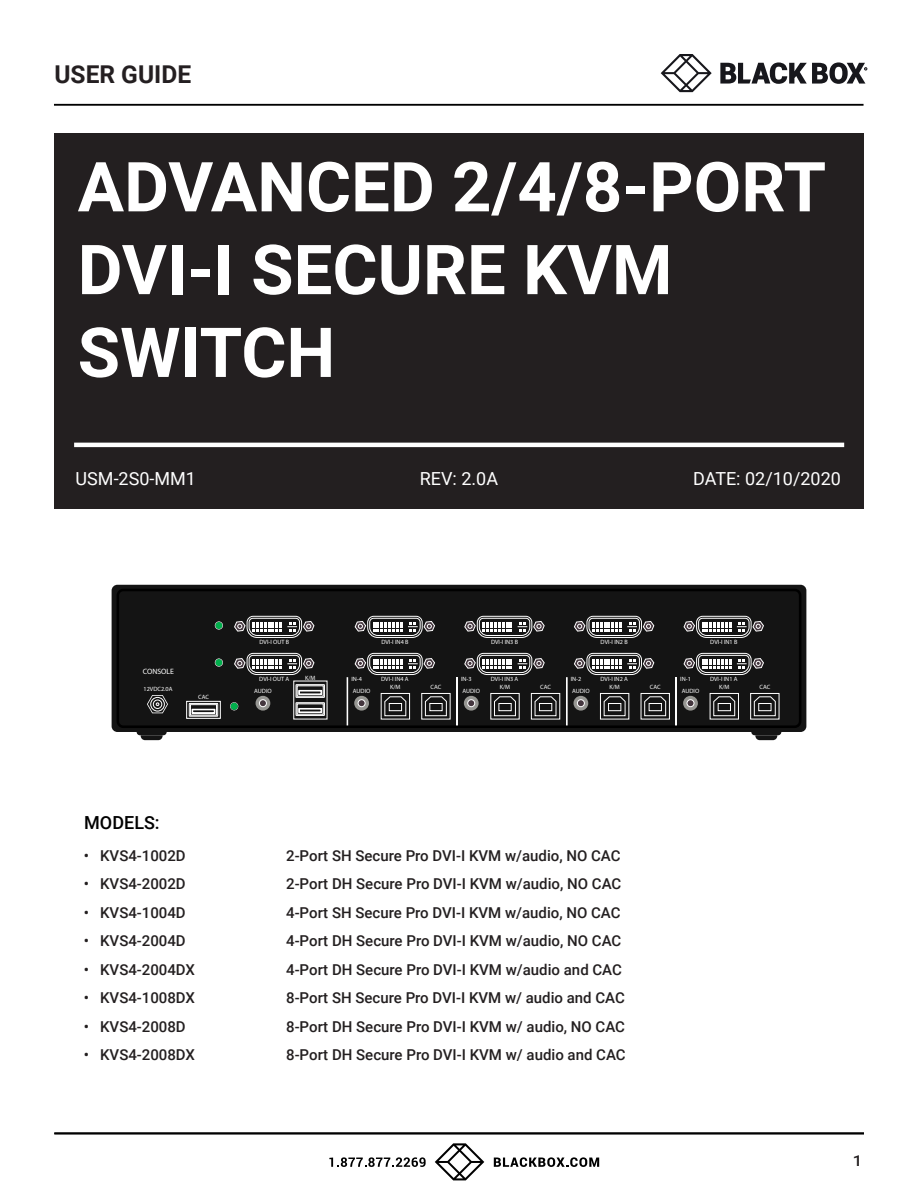
<style>
.page{position:relative;width:918px;height:1188px;background:#fff}
.page>*{position:absolute;margin:0;border:0;box-sizing:border-box;transform-origin:0 0}
.t1{font:700 69px/82.8px "Roboto";color:#fff}
.t2{font:700 24.6px "Roboto";color:#241f21}
.t3{font:18px "Roboto";color:#fff}
.t4{font:500 18px "Roboto";color:#000}
.t5{font:500 15px "Roboto";color:#231f20}
.t6{font:500 15px "Roboto";color:#231f20;scale:1.12 1}
.t7{font:7.8px "Myriad Pro";color:#fff}
.t8{font:6.15px "Myriad Pro";color:#fff}
</style>
<div class="page">
<svg style="left:661px;top:54px;width:51px;height:38px"></svg>
<svg style="left:720px;top:62px;width:147px;height:22px"></svg>
<hr style="left:54px;top:104px;width:810px;height:2px;background:#000">
<div style="left:54px;top:133px;width:810px;height:376px;background:#231f20"></div>
<hr style="left:74px;top:443px;width:770px;height:4px;background:#fff">
<div style="left:112px;top:585px;width:694px;height:147px;background:#141414;border-radius:6px"></div>
<svg style="left:230px;top:702px;width:8px;height:8px"></svg>
<svg style="left:295px;top:684px;width:30px;height:32px"></svg>
<div style="left:299px;top:690px;width:23px;height:5px;border:1px solid #fff"></div>
<svg style="left:189px;top:703px;width:29px;height:14px"></svg>
<div style="left:192px;top:709px;width:23px;height:5px;border:1px solid #fff"></div>
<div style="left:186px;top:701px;width:35px;height:18px;border:1px solid #fff"></div>
<svg style="left:147px;top:695px;width:21px;height:18px"></svg>
<div style="left:256px;top:696px;width:14px;height:15px;background:#979793;border-radius:50%"></div>
<div style="left:259px;top:700px;width:7px;height:7px;background:#44363e;border-radius:50%"></div>
<div style="left:259px;top:699px;width:8px;height:8px;border:1px solid #fff;border-radius:50%"></div>
<svg style="left:354px;top:696px;width:15px;height:15px"></svg>
<div style="left:358px;top:700px;width:7px;height:7px;background:#44363e;border-radius:50%"></div>
<div style="left:358px;top:699px;width:7px;height:8px;border:1px solid #fff;border-radius:50%"></div>
<svg style="left:464px;top:696px;width:15px;height:15px"></svg>
<div style="left:468px;top:700px;width:7px;height:7px;background:#44363e;border-radius:50%"></div>
<div style="left:467px;top:699px;width:8px;height:8px;border:1px solid #fff;border-radius:50%"></div>
<svg style="left:573px;top:696px;width:15px;height:15px"></svg>
<div style="left:577px;top:700px;width:7px;height:7px;background:#44363e;border-radius:50%"></div>
<div style="left:577px;top:699px;width:8px;height:8px;border:1px solid #fff;border-radius:50%"></div>
<svg style="left:683px;top:696px;width:15px;height:15px"></svg>
<div style="left:687px;top:700px;width:7px;height:7px;background:#44363e;border-radius:50%"></div>
<div style="left:687px;top:699px;width:7px;height:8px;border:1px solid #fff;border-radius:50%"></div>
<div style="left:381px;top:693px;width:29px;height:26px;border:1px solid #fff"></div>
<svg style="left:384px;top:696px;width:22px;height:20px"></svg>
<div style="left:389px;top:703px;width:13px;height:8px;border:1px solid #fff"></div>
<div style="left:421px;top:693px;width:29px;height:26px;border:1px solid #fff"></div>
<svg style="left:425px;top:696px;width:22px;height:20px"></svg>
<div style="left:430px;top:703px;width:12px;height:8px;border:1px solid #fff"></div>
<svg style="left:494px;top:696px;width:22px;height:20px"></svg>
<div style="left:499px;top:703px;width:12px;height:8px;border:1px solid #fff"></div>
<div style="left:531px;top:693px;width:29px;height:26px;border:1px solid #fff"></div>
<svg style="left:535px;top:696px;width:22px;height:20px"></svg>
<div style="left:539px;top:703px;width:13px;height:8px;border:1px solid #fff"></div>
<div style="left:600px;top:693px;width:29px;height:26px;border:1px solid #fff"></div>
<svg style="left:604px;top:696px;width:22px;height:20px"></svg>
<div style="left:608px;top:703px;width:13px;height:8px;border:1px solid #fff"></div>
<div style="left:641px;top:693px;width:29px;height:26px;border:1px solid #fff"></div>
<svg style="left:644px;top:696px;width:22px;height:20px"></svg>
<div style="left:649px;top:703px;width:13px;height:8px;border:1px solid #fff"></div>
<div style="left:710px;top:693px;width:29px;height:26px;border:1px solid #fff"></div>
<svg style="left:713px;top:696px;width:22px;height:20px"></svg>
<div style="left:718px;top:703px;width:13px;height:8px;border:1px solid #fff"></div>
<div style="left:750px;top:693px;width:29px;height:26px;border:1px solid #fff"></div>
<svg style="left:754px;top:696px;width:22px;height:20px"></svg>
<div style="left:758px;top:703px;width:13px;height:8px;border:1px solid #fff"></div>
<hr style="left:676px;top:677px;width:1px;height:50px;background:#fff">
<hr style="left:456px;top:677px;width:2px;height:50px;background:#fff">
<svg style="left:347px;top:677px;width:1px;height:47px"></svg>
<svg style="left:566px;top:677px;width:2px;height:47px"></svg>
<div style="left:117px;top:589px;width:684px;height:139px;border:3px solid #000;border-radius:5px"></div>
<svg style="left:137px;top:732px;width:30px;height:8px"></svg>
<svg style="left:751px;top:732px;width:30px;height:8px"></svg>
<div style="left:231px;top:703px;width:7px;height:7px;background:#00b04c;border-radius:50%"></div>
<svg style="left:215px;top:658px;width:8px;height:9px"></svg>
<svg style="left:234px;top:653px;width:81px;height:22px"></svg>
<svg style="left:354px;top:653px;width:81px;height:22px"></svg>
<svg style="left:464px;top:653px;width:81px;height:22px"></svg>
<svg style="left:574px;top:653px;width:81px;height:22px"></svg>
<svg style="left:683px;top:653px;width:81px;height:22px"></svg>
<svg style="left:215px;top:621px;width:8px;height:9px"></svg>
<svg style="left:234px;top:616px;width:81px;height:22px"></svg>
<svg style="left:354px;top:616px;width:81px;height:22px"></svg>
<svg style="left:464px;top:616px;width:81px;height:22px"></svg>
<svg style="left:574px;top:616px;width:81px;height:22px"></svg>
<svg style="left:683px;top:616px;width:81px;height:22px"></svg>
<svg style="left:435px;top:1143px;width:49px;height:37px"></svg>
<svg style="left:329px;top:1157px;width:97px;height:10px"></svg>
<svg style="left:494px;top:1157px;width:105px;height:10px"></svg>
<hr style="left:54px;top:1132px;width:810px;height:2px;background:#000">
<h2 class="t2" style="left:54px;top:57px;width:138px">USER GUIDE</h2>
<p class="t1" style="left:78px;top:143px;width:750px">ADVANCED 2/4/8-PORT<br>DVI-I SECURE KVM<br>SWITCH</p>
<p class="t3" style="left:76px;top:466px;width:122px">USM-2S0-MM1</p>
<p class="t3" style="left:420px;top:466px;width:80px">REV: 2.0A</p>
<p class="t3" style="left:693px;top:466px;width:149px">DATE: 02/10/2020</p>
<p class="t7" style="left:143px;top:666px;width:33px">CONSOLE</p>
<p class="t8" style="left:144px;top:685px;width:30px">12VDC2.0A</p>
<p class="t8" style="left:198px;top:694px;width:12px">CAC</p>
<p class="t8" style="left:259px;top:638px;width:31px">DVI-I OUT B</p>
<p class="t8" style="left:381px;top:638px;width:29px">DVI-I IN4 B</p>
<p class="t8" style="left:491px;top:638px;width:29px">DVI-I IN3 B</p>
<p class="t8" style="left:601px;top:638px;width:29px">DVI-I IN2 B</p>
<p class="t8" style="left:710px;top:638px;width:29px">DVI-I IN1 B</p>
<p class="t8" style="left:305px;top:674px;width:12px">K/M</p>
<p class="t8" style="left:259px;top:675px;width:32px">DVI-I OUT A</p>
<p class="t8" style="left:351px;top:675px;width:12px">IN-4</p>
<p class="t8" style="left:381px;top:675px;width:29px">DVI-I IN4 A</p>
<p class="t8" style="left:461px;top:675px;width:12px">IN-3</p>
<p class="t8" style="left:491px;top:675px;width:29px">DVI-I IN3 A</p>
<p class="t8" style="left:571px;top:675px;width:12px">IN-2</p>
<p class="t8" style="left:600px;top:675px;width:29px">DVI-I IN2 A</p>
<p class="t8" style="left:680px;top:675px;width:12px">IN-1</p>
<p class="t8" style="left:710px;top:675px;width:29px">DVI-I IN1 A</p>
<p class="t8" style="left:254px;top:687px;width:19px">AUDIO</p>
<p class="t8" style="left:390px;top:684px;width:12px">K/M</p>
<p class="t8" style="left:500px;top:684px;width:12px">K/M</p>
<p class="t8" style="left:609px;top:684px;width:12px">K/M</p>
<p class="t8" style="left:719px;top:684px;width:12px">K/M</p>
<p class="t8" style="left:430px;top:684px;width:12px">CAC</p>
<p class="t8" style="left:540px;top:684px;width:12px">CAC</p>
<p class="t8" style="left:650px;top:684px;width:12px">CAC</p>
<p class="t8" style="left:760px;top:684px;width:12px">CAC</p>
<p class="t8" style="left:353px;top:687px;width:19px">AUDIO</p>
<p class="t8" style="left:463px;top:687px;width:19px">AUDIO</p>
<p class="t8" style="left:572px;top:687px;width:19px">AUDIO</p>
<p class="t8" style="left:682px;top:687px;width:19px">AUDIO</p>
<p class="t4" style="left:84px;top:810px;width:77px">MODELS:</p>
<p class="t5" style="left:84px;top:845px;width:104px">• KVS4-1002D</p>
<p class="t5" style="left:286px;top:845px;width:336px">2-Port SH Secure Pro DVI-I KVM w/audio, NO CAC</p>
<p class="t5" style="left:84px;top:873px;width:104px">• KVS4-2002D</p>
<p class="t5" style="left:286px;top:873px;width:337px">2-Port DH Secure Pro DVI-I KVM w/audio, NO CAC</p>
<p class="t5" style="left:84px;top:902px;width:104px">• KVS4-1004D</p>
<p class="t5" style="left:286px;top:902px;width:336px">4-Port SH Secure Pro DVI-I KVM w/audio, NO CAC</p>
<p class="t5" style="left:84px;top:930px;width:104px">• KVS4-2004D</p>
<p class="t5" style="left:286px;top:930px;width:337px">4-Port DH Secure Pro DVI-I KVM w/audio, NO CAC</p>
<p class="t5" style="left:84px;top:959px;width:113px">• KVS4-2004DX</p>
<p class="t5" style="left:286px;top:959px;width:337px">4-Port DH Secure Pro DVI-I KVM w/audio and CAC</p>
<p class="t5" style="left:84px;top:987px;width:113px">• KVS4-1008DX</p>
<p class="t5" style="left:286px;top:987px;width:340px">8-Port SH Secure Pro DVI-I KVM w/ audio and CAC</p>
<p class="t5" style="left:84px;top:1016px;width:104px">• KVS4-2008D</p>
<p class="t5" style="left:286px;top:1016px;width:340px">8-Port DH Secure Pro DVI-I KVM w/ audio, NO CAC</p>
<p class="t5" style="left:84px;top:1044px;width:113px">• KVS4-2008DX</p>
<p class="t5" style="left:286px;top:1044px;width:341px">8-Port DH Secure Pro DVI-I KVM w/ audio and CAC</p>
<p class="t6" style="left:853px;top:1150px;width:10px">1</p>
</div>
